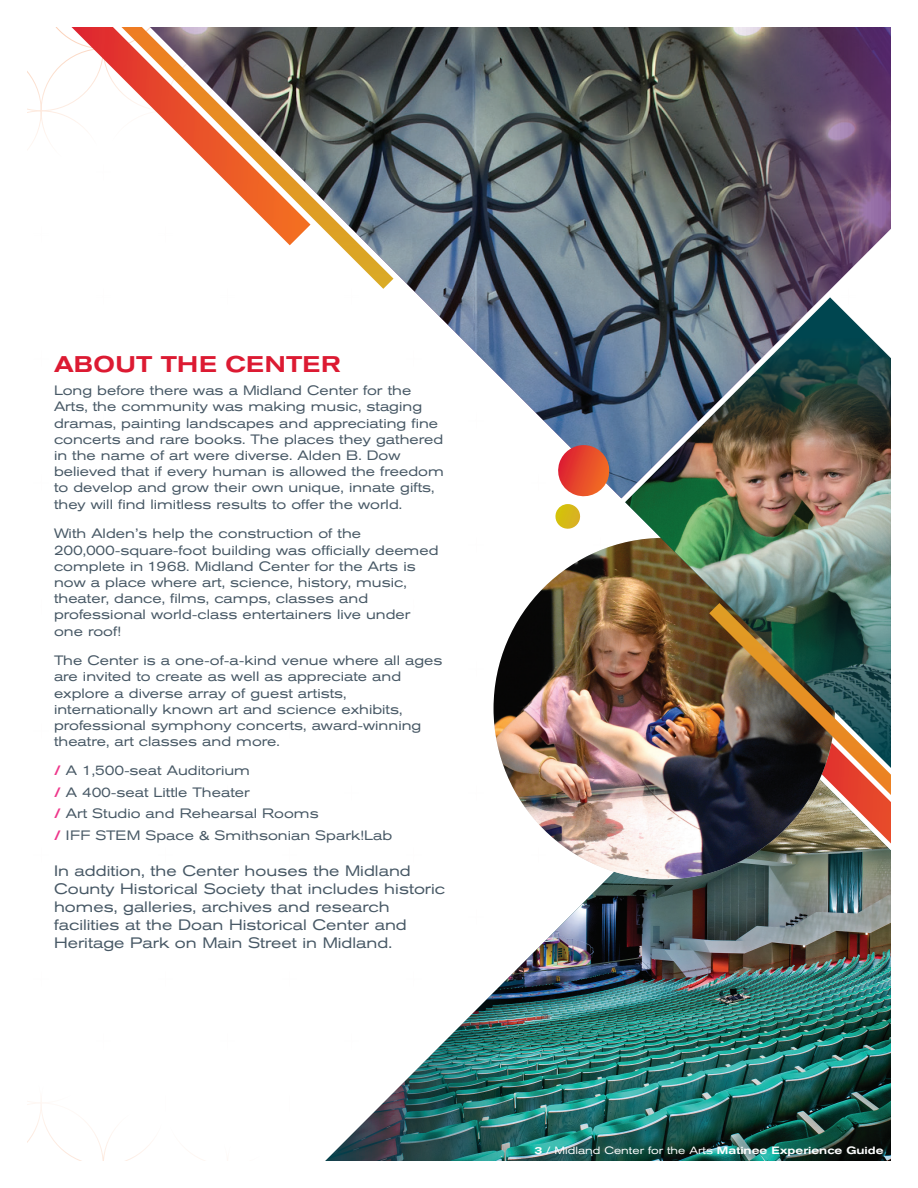
<style>
.page{position:relative;width:918px;height:1188px;background:#fff}
.page>*{position:absolute;margin:0;border:0;box-sizing:border-box;transform-origin:0 0}
.t1{font:500 expanded 22.5px "Akzidenz Grotesk BE";letter-spacing:.02em;color:#dc1a32}
.t2{font:expanded 15px/18px "Akzidenz Grotesk BE";color:#475865}
.t3{font:expanded 13.5px/16.2px "Akzidenz Grotesk BE";color:#475865}
.t4{font:expanded 10.5px "Akzidenz Grotesk BE";color:#fff}
.s1{font-weight:500;color:#ee378b}
.s2{font-weight:500}
</style>
<div class="page">
<img style="left:325px;top:723px;width:566px;height:438px">
<img style="left:494px;top:538px;width:341px;height:341px;border-radius:171px">
<svg style="left:44px;top:27px;width:50px;height:114px"></svg>
<img style="left:393px;top:27px;width:498px;height:471px">
<img style="left:625px;top:297px;width:266px;height:498px">
<img style="left:625px;top:339px;width:266px;height:427px">
<svg style="left:94px;top:27px;width:299px;height:262px"></svg>
<img style="left:709px;top:603px;width:182px;height:268px">
<svg style="left:554px;top:445px;width:58px;height:84px"></svg>
<h1 class="t1" style="left:54px;top:351px;width:288px">ABOUT THE CENTER</h1>
<p class="t3" style="left:54px;top:382px;width:391px">Long before there was a Midland Center for the Arts, the community was making music, staging dramas, painting landscapes and appreciating fine concerts and rare books. The places they gathered in the name of art were diverse. Alden B. Dow believed that if every human is allowed the freedom to develop and grow their own unique, innate gifts, they will find limitless results to offer the world.</p>
<p class="t3" style="left:54px;top:526px;width:386px">With Alden’s help the construction of the 200,000-square-foot building was officially deemed complete in 1968. Midland Center for the Arts is now a place where art, science, history, music, theater, dance, films, camps, classes and professional world-class entertainers live under one roof!</p>
<p class="t3" style="left:54px;top:652px;width:390px">The Center is a one-of-a-kind venue where all ages are invited to create as well as appreciate and explore a diverse array of guest artists, internationally known art and science exhibits, professional symphony concerts, award-winning theatre, art classes and more.</p>
<p class="t3" style="left:54px;top:759px;width:340px;line-height:21.8px"><span class="s1">/</span> A 1,500-seat Auditorium<br><span class="s1">/</span> A 400-seat Little Theater<br><span class="s1">/</span> Art Studio and Rehearsal Rooms<br><span class="s1">/</span> IFF STEM Space &amp; Smithsonian Spark!Lab</p>
<p class="t2" style="left:54px;top:861px;width:393px">In addition, the Center houses the Midland County Historical Society that includes historic homes, galleries, archives and research facilities at the Doan Historical Center and Heritage Park on Main Street in Midland.</p>
<p class="t4" style="left:534px;top:1144px;width:351px"><span class="s2">3</span> / Midland Center for the Arts <span class="s2">Matinee Experience Guide</span></p>
</div>
